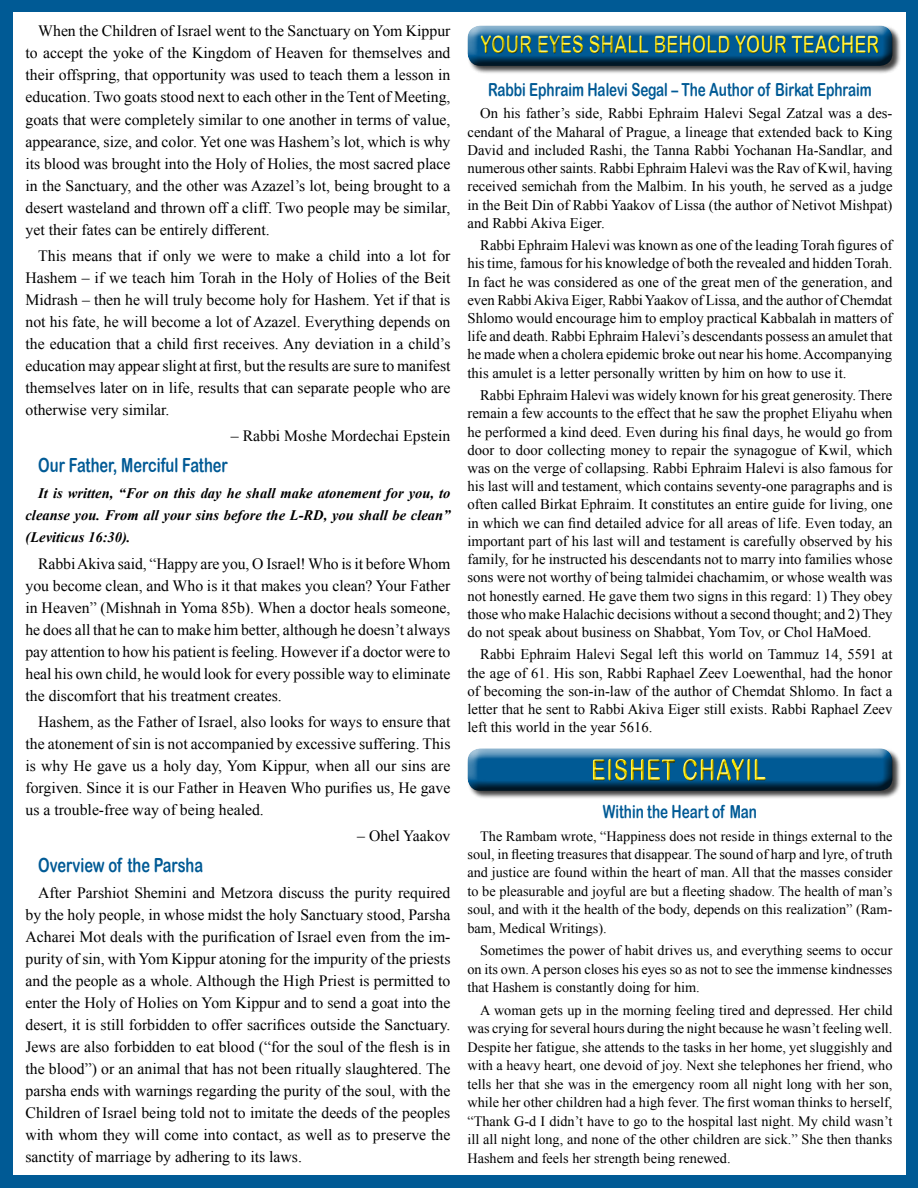
<style>
.page{position:relative;width:918px;height:1188px;background:#005a95}
.page>*{position:absolute;margin:0;border:0;box-sizing:border-box;transform-origin:0 0}
.t1{font:24px "Arial Rounded MT Bold";color:#ffed00;scale:.75 1}
.t2{font:19.5px "Arial Rounded MT Bold";color:#005a95;scale:.75 1}
.t3{font:18px "Arial Rounded MT Bold";color:#005a95;scale:.75 1}
.t4{font:15.75px/22px "Times New Roman";color:#000;text-align:justify}
.t5{font:14.7px/18.1px "Times New Roman";color:#000;text-align:justify}
.t6{font:italic 700 14.55px/22px "Times New Roman";color:#000;text-align:justify}
.t7{font:14.25px/18.5px "Times New Roman";color:#000;text-align:justify}
</style>
<div class="page">
<div style="left:13px;top:13px;width:892px;height:1162px;background:#fff"></div>
<div style="left:467px;top:748px;width:440px;height:58px;background:#000;opacity:.75"></div>
<div style="left:466px;top:747px;width:429px;height:45px;background:#000;opacity:.75"></div>
<div style="left:592px;top:758px;width:174px;height:24px;background:#000;opacity:.91"></div>
<div style="left:467px;top:25px;width:440px;height:56px;background:#000;opacity:.75"></div>
<div style="left:466px;top:24px;width:429px;height:44px;background:#000;opacity:.75"></div>
<div style="left:467px;top:30px;width:434px;height:41px;background:#000;opacity:.91"></div>
<p class="t4" style="left:26px;top:20px;width:427px;text-indent:13px">When the Children of Israel went to the Sanctuary on Yom Kippur to accept the yoke of the Kingdom of Heaven for themselves and their offspring, that opportunity was used to teach them a lesson in education. Two goats stood next to each other in the Tent of Meeting, goats that were completely similar to one another in terms of value, appearance, size, and color. Yet one was Hashem’s lot, which is why its blood was brought into the Holy of Holies, the most sacred place in the Sanctuary, and the other was Azazel’s lot, being brought to a desert wasteland and thrown off a cliff. Two people may be similar, yet their fates can be entirely different.</p>
<p class="t4" style="left:26px;top:244px;width:427px;text-indent:13px">This means that if only we were to make a child into a lot for Hashem – if we teach him Torah in the Holy of Holies of the Beit Midrash – then he will truly become holy for Hashem. Yet if that is not his fate, he will become a lot of Azazel. Everything depends on the education that a child first receives. Any deviation in a child’s education may appear slight at first, but the results are sure to manifest themselves later on in life, results that can separate people who are otherwise very similar.</p>
<p class="t4" style="left:231px;top:425px;width:221px">– Rabbi Moshe Mordechai Epstein</p>
<p class="t2" style="left:38px;top:453px;width:254px">Our Father, Merciful Father</p>
<p class="t6" style="left:26px;top:482px;width:427px;text-indent:13px">It is written, “For on this day he shall make atonement for you, to cleanse you. From all your sins before the L-RD, you shall be clean” (Leviticus 16:30).</p>
<p class="t4" style="left:26px;top:552px;width:427px;text-indent:13px">Rabbi Akiva said, “Happy are you, O Israel! Who is it before Whom you become clean, and Who is it that makes you clean? Your Father in Heaven” (Mishnah in Yoma 85b). When a doctor heals someone, he does all that he can to make him better, although he doesn’t always pay attention to how his patient is feeling. However if a doctor were to heal his own child, he would look for every possible way to eliminate the discomfort that his treatment creates.</p>
<p class="t4" style="left:26px;top:710px;width:426px;text-indent:13px">Hashem, as the Father of Israel, also looks for ways to ensure that the atonement of sin is not accompanied by excessive suffering. This is why He gave us a holy day, Yom Kippur, when all our sins are forgiven. Since it is our Father in Heaven Who purifies us, He gave us a trouble-free way of being healed.</p>
<p class="t4" style="left:357px;top:825px;width:95px">– Ohel Yaakov</p>
<p class="t2" style="left:38px;top:853px;width:221px">Overview of the Parsha</p>
<p class="t4" style="left:26px;top:882px;width:427px;text-indent:13px">After Parshiot Shemini and Metzora discuss the purity required by the holy people, in whose midst the holy Sanctuary stood, Parsha Acharei Mot deals with the purification of Israel even from the im&shy;purity of sin, with Yom Kippur atoning for the impurity of the priests and the people as a whole. Although the High Priest is permitted to enter the Holy of Holies on Yom Kippur and to send a goat into the desert, it is still forbidden to offer sacrifices outside the Sanctuary.<br>Jews are also forbidden to eat blood (“for the soul of the flesh is in the blood”) or an animal that has not been ritually slaughtered. The parsha ends with warnings regarding the purity of the soul, with the Children of Israel being told not to imitate the deeds of the peoples with whom they will come into contact, as well as to preserve the sanctity of marriage by adhering to its laws.</p>
<h1 class="t1" style="left:481px;top:31px;width:533px">Your Eyes Shall Behold Your Teacher</h1>
<p class="t3" style="left:488px;top:79px;width:513px">Rabbi Ephraim Halevi Segal – The Author of Birkat Ephraim</p>
<p class="t5" style="left:468px;top:104px;width:427px;text-indent:13px">On his father’s side, Rabbi Ephraim Halevi Segal Zatzal was a des&shy;cendant of the Maharal of Prague, a lineage that extended back to King David and included Rashi, the Tanna Rabbi Yochanan Ha-Sandlar, and numerous other saints. Rabbi Ephraim Halevi was the Rav of Kwil, having received semichah from the Malbim. In his youth, he served as a judge in the Beit Din of Rabbi Yaakov of Lissa (the author of Netivot Mishpat) and Rabbi Akiva Eiger.</p>
<p class="t5" style="left:468px;top:236px;width:427px;text-indent:13px">Rabbi Ephraim Halevi was known as one of the leading Torah figures of his time, famous for his knowledge of both the revealed and hidden Torah.<br>In fact he was considered as one of the great men of the generation, and even Rabbi Akiva Eiger, Rabbi Yaakov of Lissa, and the author of Chemdat Shlomo would encourage him to employ practical Kabbalah in matters of life and death. Rabbi Ephraim Halevi’s descendants possess an amulet that he made when a cholera epidemic broke out near his home. Accompanying this amulet is a letter personally written by him on how to use it.</p>
<p class="t5" style="left:468px;top:386px;width:427px;text-indent:13px">Rabbi Ephraim Halevi was widely known for his great generosity. There remain a few accounts to the effect that he saw the prophet Eliyahu when he performed a kind deed. Even during his final days, he would go from door to door collecting money to repair the synagogue of Kwil, which was on the verge of collapsing. Rabbi Ephraim Halevi is also famous for his last will and testament, which contains seventy-one paragraphs and is often called Birkat Ephraim. It constitutes an entire guide for living, one in which we can find detailed advice for all areas of life. Even today, an important part of his last will and testament is carefully observed by his family, for he instructed his descendants not to marry into families whose sons were not worthy of being talmidei chachamim, or whose wealth was not honestly earned. He gave them two signs in this regard: 1) They obey those who make Halachic decisions without a second thought; and 2) They do not speak about business on Shabbat, Yom Tov, or Chol HaMoed.</p>
<p class="t5" style="left:468px;top:645px;width:427px;text-indent:13px">Rabbi Ephraim Halevi Segal left this world on Tammuz 14, 5591 at the age of 61. His son, Rabbi Raphael Zeev Loewenthal, had the honor of becoming the son-in-law of the author of Chemdat Shlomo. In fact a letter that he sent to Rabbi Akiva Eiger still exists. Rabbi Raphael Zeev left this world in the year 5616.</p>
<p class="t3" style="left:603px;top:801px;width:207px">Within the Heart of Man</p>
<p class="t7" style="left:468px;top:826px;width:426px;text-indent:13px">The Rambam wrote, “Happiness does not reside in things external to the soul, in fleeting treasures that disappear. The sound of harp and lyre, of truth and justice are found within the heart of man. All that the masses consider to be pleasurable and joyful are but a fleeting shadow. The health of man’s soul, and with it the health of the body, depends on this realization” (Ram&shy;bam, Medical Writings).</p>
<p class="t7" style="left:468px;top:941px;width:426px;text-indent:13px">Sometimes the power of habit drives us, and everything seems to occur on its own. A person closes his eyes so as not to see the immense kindnesses that Hashem is constantly doing for him.</p>
<p class="t7" style="left:468px;top:1001px;width:427px;text-indent:13px">A woman gets up in the morning feeling tired and depressed. Her child was crying for several hours during the night because he wasn’t feeling well.<br>Despite her fatigue, she attends to the tasks in her home, yet sluggishly and with a heavy heart, one devoid of joy. Next she telephones her friend, who tells her that she was in the emergency room all night long with her son, while her other children had a high fever. The first woman thinks to herself, “Thank G-d I didn’t have to go to the hospital last night. My child wasn’t ill all night long, and none of the other children are sick.” She then thanks Hashem and feels her strength being renewed.</p>
</div>
